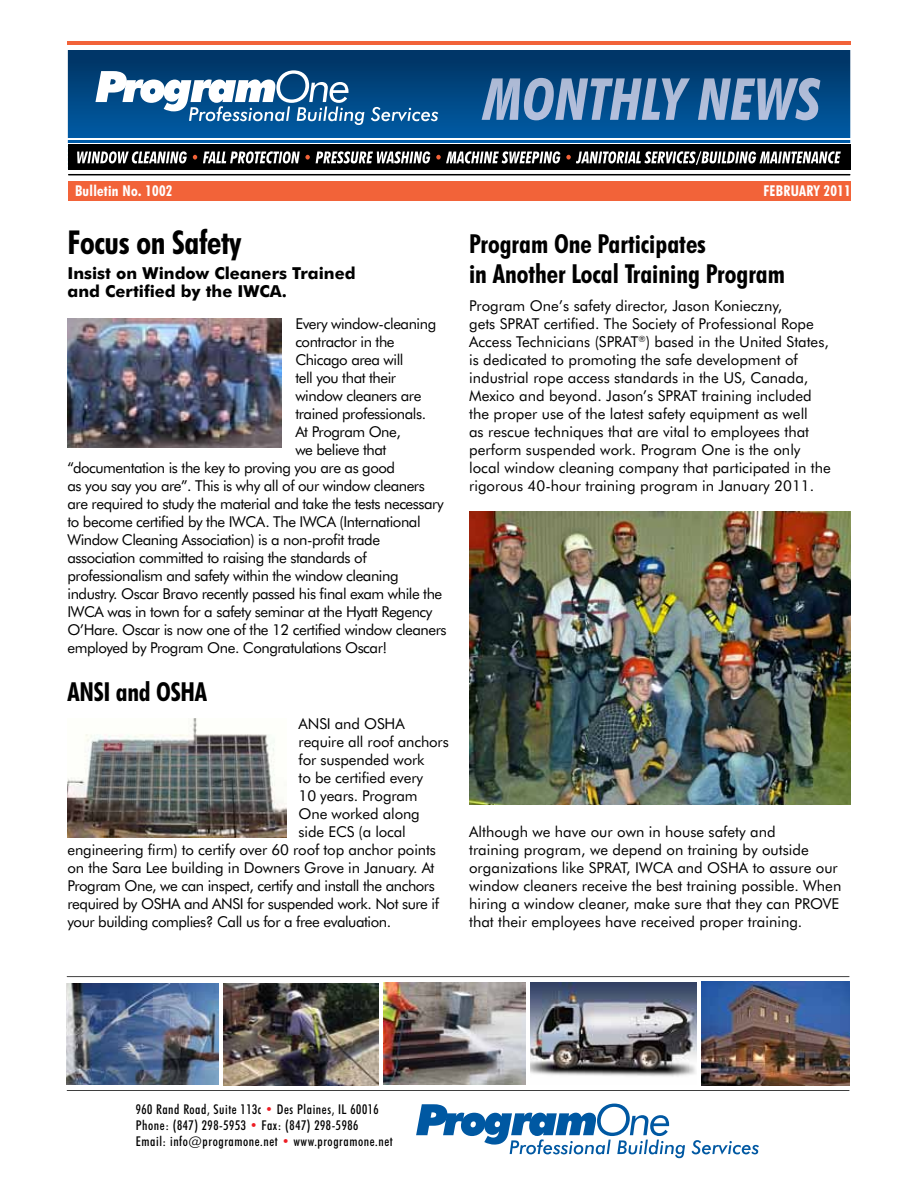
<style>
.page{position:relative;width:918px;height:1188px;background:#fff}
.page>*{position:absolute;margin:0;border:0;box-sizing:border-box;transform-origin:0 0}
.t1{font:700 condensed 33px "Futura BT";letter-spacing:-.01em;color:#000}
.t2{font:700 condensed 26.25px/30px "Futura BT";color:#000}
.t3{font:700 16.5px/18px "Futura BT";color:#000}
.t4{font:15px/18px "Futura BT";letter-spacing:-.01em;color:#000}
.t5{font:15px "Futura BT";letter-spacing:-.03em;color:#000}
.t6{font:700 condensed 15px "Futura BT";letter-spacing:.02em;color:#fff}
.t7{font:500 condensed 13.5px/15.8px "Futura BT";letter-spacing:.045em;color:#000}
.s1{color:#ed1d24}
</style>
<div class="page">
<svg style="left:68px;top:50px;width:782px;height:93px;background:#004682"></svg>
<hr style="left:67px;top:138px;width:785px;height:2px;background:#fff">
<svg style="left:67px;top:41px;width:784px;height:4px"></svg>
<hr style="left:67px;top:42px;width:783px;height:3px;background:#f26339">
<div style="left:68px;top:181px;width:782px;height:19px;background:#f26339"></div>
<hr style="left:68px;top:174px;width:782px;height:1px;background:#000">
<hr style="left:67px;top:976px;width:783px;height:1px;background:#000">
<hr style="left:67px;top:1090px;width:783px;height:1px;background:#000">
<img style="left:67px;top:983px;width:152px;height:101px">
<img style="left:223px;top:983px;width:155px;height:102px">
<img style="left:383px;top:982px;width:143px;height:103px">
<img style="left:530px;top:982px;width:166px;height:95px">
<img style="left:702px;top:982px;width:148px;height:104px">
<svg style="left:482px;top:78px;width:338px;height:42px;background:#6088b3"></svg>
<div style="left:68px;top:144px;width:782px;height:25px;background:#000"></div>
<img style="left:68px;top:719px;width:218px;height:118px">
<img style="left:469px;top:511px;width:382px;height:293px">
<img style="left:68px;top:318px;width:214px;height:129px">
<svg style="left:416px;top:1104px;width:269px;height:54px"></svg>
<svg style="left:692px;top:1140px;width:67px;height:15px"></svg>
<svg style="left:77px;top:151px;width:110px;height:12px"></svg>
<svg style="left:193px;top:155px;width:4px;height:5px"></svg>
<svg style="left:203px;top:151px;width:107px;height:12px"></svg>
<svg style="left:316px;top:151px;width:114px;height:12px"></svg>
<svg style="left:436px;top:151px;width:124px;height:12px"></svg>
<svg style="left:566px;top:151px;width:275px;height:14px"></svg>
<svg style="left:95px;top:70px;width:269px;height:55px"></svg>
<svg style="left:371px;top:107px;width:67px;height:14px"></svg>
<p class="t6" style="left:75px;top:182px;width:99px">Bulletin No. 1002</p>
<p class="t6" style="left:764px;top:182px;width:89px">FEBRUARY 2011</p>
<h2 class="t2" style="left:469px;top:228px;width:317px">Program One Participates<br>in Another Local Training Program</h2>
<p class="t4" style="left:469px;top:296px;width:363px">Program One’s safety director, Jason Konieczny,<br>gets SPRAT certified. The Society of Professional Rope Access Technicians (SPRAT<sup>®</sup>) based in the United States, is dedicated to promoting the safe development of industrial rope access standards in the US, Canada, Mexico and beyond. Jason’s SPRAT training included the proper use of the latest safety equipment as well<br>as rescue techniques that are vital to employees that perform suspended work. Program One is the only local window cleaning company that participated in the rigorous 40-hour training program in January 2011.</p>
<h1 class="t1" style="left:68px;top:222px;width:175px">Focus on Safety</h1>
<p class="t3" style="left:68px;top:264px;width:290px">Insist on Window Cleaners Trained and Certified by the IWCA.</p>
<p class="t5" style="left:295px;top:314px;width:142px">Every window-cleaning</p>
<p class="t5" style="left:295px;top:332px;width:101px">contractor in the</p>
<p class="t5" style="left:295px;top:350px;width:110px">Chicago area will</p>
<p class="t5" style="left:295px;top:368px;width:102px">tell you that their</p>
<p class="t5" style="left:295px;top:386px;width:128px">window cleaners are</p>
<p class="t5" style="left:295px;top:404px;width:132px">trained professionals.</p>
<p class="t5" style="left:295px;top:422px;width:107px">At Program One,</p>
<p class="t5" style="left:295px;top:440px;width:93px">we believe that</p>
<p class="t5" style="left:68px;top:458px;width:329px">“documentation is the key to proving you are as good</p>
<p class="t5" style="left:68px;top:476px;width:359px">as you say you are”. This is why all of our window cleaners</p>
<p class="t5" style="left:68px;top:494px;width:378px">are required to study the material and take the tests necessary</p>
<p class="t5" style="left:68px;top:512px;width:355px">to become certified by the IWCA. The IWCA (International</p>
<p class="t5" style="left:68px;top:530px;width:314px">Window Cleaning Association) is a non-profit trade</p>
<p class="t5" style="left:68px;top:548px;width:301px">association committed to raising the standards of</p>
<p class="t5" style="left:68px;top:566px;width:333px">professionalism and safety within the window cleaning</p>
<p class="t5" style="left:68px;top:584px;width:376px">industry. Oscar Bravo recently passed his final exam while the</p>
<p class="t5" style="left:68px;top:602px;width:366px">IWCA was in town for a safety seminar at the Hyatt Regency</p>
<p class="t5" style="left:68px;top:620px;width:381px">O’Hare. Oscar is now one of the 12 certified window cleaners</p>
<p class="t5" style="left:68px;top:638px;width:321px">employed by Program One. Congratulations Oscar!</p>
<h2 class="t2" style="left:68px;top:677px;width:141px">ANSI and OSHA</h2>
<p class="t4" style="left:299px;top:715px;width:108px">ANSI and OSHA</p>
<p class="t4" style="left:299px;top:733px;width:152px">require all roof anchors</p>
<p class="t4" style="left:299px;top:751px;width:127px">for suspended work</p>
<p class="t4" style="left:299px;top:769px;width:126px">to be certified every</p>
<p class="t4" style="left:299px;top:787px;width:121px">10 years. Program</p>
<p class="t4" style="left:299px;top:805px;width:123px">One worked along</p>
<p class="t4" style="left:299px;top:823px;width:109px">side ECS (a local</p>
<p class="t4" style="left:68px;top:841px;width:370px">engineering firm) to certify over 60 roof top anchor points</p>
<p class="t4" style="left:68px;top:859px;width:369px">on the Sara Lee building in Downers Grove in January. At</p>
<p class="t5" style="left:68px;top:877px;width:369px">Program One, we can inspect, certify and install the anchors</p>
<p class="t5" style="left:68px;top:895px;width:373px">required by OSHA and ANSI for suspended work. Not sure if</p>
<p class="t5" style="left:68px;top:913px;width:325px">your building complies? Call us for a free evaluation.</p>
<p class="t4" style="left:469px;top:823px;width:374px">Although we have our own in house safety and<br>training program, we depend on training by outside organizations like SPRAT, IWCA and OSHA to assure our window cleaners receive the best training possible. When hiring a window cleaner, make sure that they can PROVE that their employees have received proper training.</p>
<p class="t7" style="left:136px;top:1102px;width:259px">960 Rand Road, Suite 113c <span class="s1">•</span> Des Plaines, IL 60016<br>Phone: (847) 298-5953 <span class="s1">•</span> Fax: (847) 298-5986<br>Email: info@programone.net <span class="s1">•</span> www.programone.net</p>
</div>
